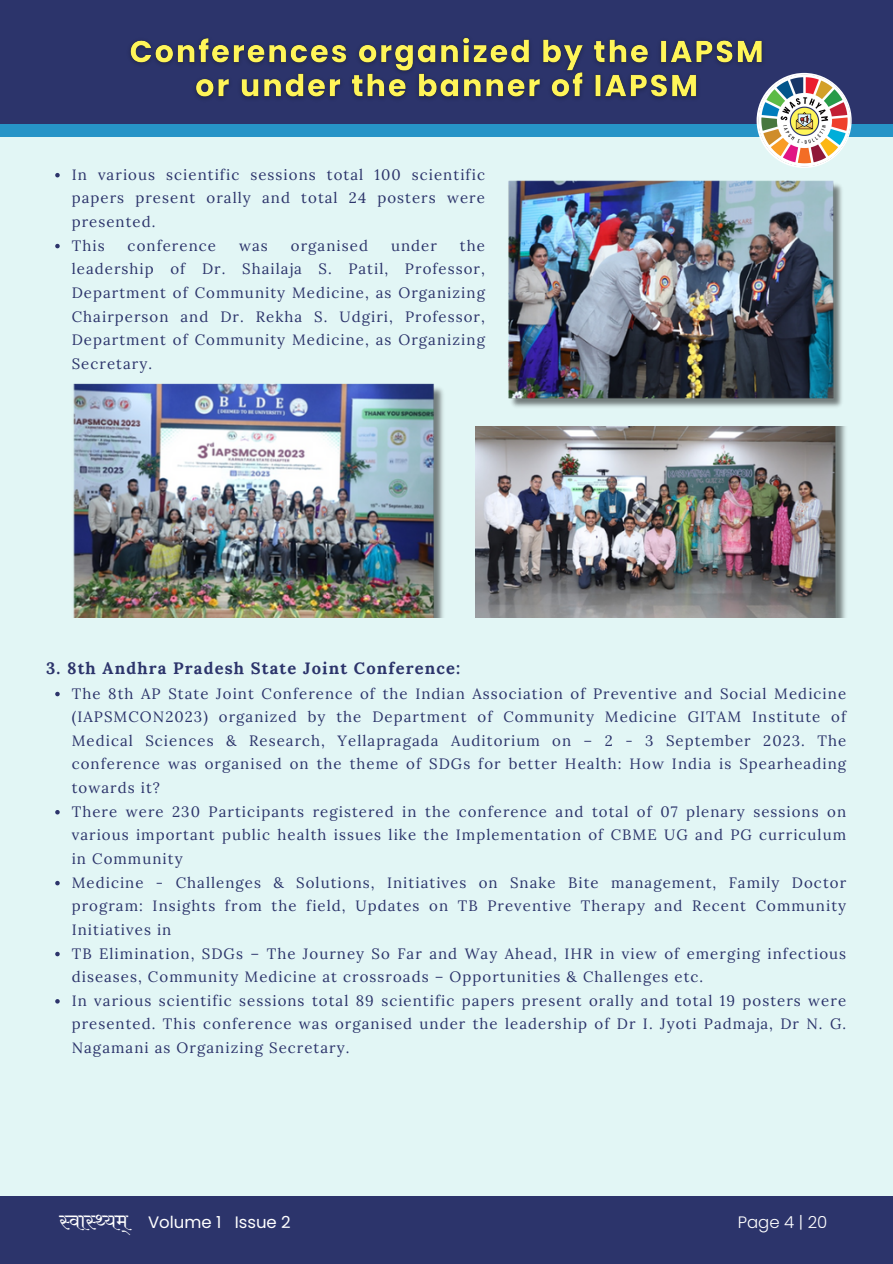
<style>
.page{position:relative;width:893px;height:1264px;background:#fff}
.page>*{position:absolute;margin:0;border:0;box-sizing:border-box;transform-origin:0 0}
.t1{font:19.5px "Amita";color:#fff}
.t2{font:700 16.5px "Lora";letter-spacing:.07em;color:#2c346b}
.t3{font:16.5px "Poppins";color:#fff}
.t4{font:300 16.5px "Poppins";color:#fff}
.t5{font:15px/23.7px "Lora";letter-spacing:.07em;color:#2c346b;text-align:justify}
</style>
<div class="page">
<div style="left:0;top:0;width:892px;height:1263px;background:#e2f6f5"></div>
<div style="left:0;top:1195px;width:892px;height:68px;background:#2c346b"></div>
<img style="left:508px;top:180px;width:334px;height:227px">
<img style="left:73px;top:383px;width:370px;height:234px">
<img style="left:475px;top:426px;width:371px;height:191px">
<div style="left:0;top:0;width:892px;height:137px;background:#2694c7"></div>
<div style="left:0;top:0;width:892px;height:123px;background:#2c346b"></div>
<img style="left:130px;top:37px;width:638px;height:62px">
<svg style="left:55px;top:173px;width:5px;height:4px"></svg>
<svg style="left:55px;top:244px;width:5px;height:4px"></svg>
<svg style="left:55px;top:691px;width:5px;height:5px"></svg>
<svg style="left:55px;top:810px;width:5px;height:4px"></svg>
<svg style="left:55px;top:880px;width:5px;height:5px"></svg>
<svg style="left:55px;top:951px;width:5px;height:5px"></svg>
<svg style="left:55px;top:999px;width:5px;height:4px"></svg>
<img style="left:757px;top:73px;width:94px;height:94px;border-radius:50%">
<p class="t5" style="left:72px;top:162px;width:415px">In various scientific sessions total 100 scientific papers present orally and total 24 posters were presented.</p>
<p class="t5" style="left:72px;top:233px;width:34px">This</p>
<p class="t5" style="left:128px;top:233px;width:90px">conference</p>
<p class="t5" style="left:239px;top:233px;width:30px">was</p>
<p class="t5" style="left:291px;top:233px;width:79px">organised</p>
<p class="t5" style="left:391px;top:233px;width:47px">under</p>
<p class="t5" style="left:72px;top:233px;width:415px;text-indent:388px">the leadership of Dr. Shailaja S. Patil, Professor, Department of Community Medicine, as Organizing Chairperson and Dr. Rekha S. Udgiri, Professor, Department of Community Medicine, as Organizing Secretary.</p>
<h3 class="t2" style="left:46px;top:657px;width:415px">3. 8th Andhra Pradesh State Joint Conference:</h3>
<p class="t5" style="left:72px;top:681px;width:776px">The 8th AP State Joint Conference of the Indian Association of Preventive and Social Medicine (IAPSMCON2023) organized by the Department of Community Medicine GITAM Institute of Medical Sciences &amp; Research, Yellapragada Auditorium on – 2 - 3 September 2023. The conference was organised on the theme of SDGs for better Health: How India is Spearheading towards it?</p>
<p class="t5" style="left:72px;top:799px;width:776px">There were 230 Participants registered in the conference and total of 07 plenary sessions on various important public health issues like the Implementation of CBME UG and PG curriculum in Community</p>
<p class="t5" style="left:72px;top:870px;width:776px">Medicine - Challenges &amp; Solutions, Initiatives on Snake Bite management, Family Doctor program: Insights from the field, Updates on TB Preventive Therapy and Recent Community Initiatives in</p>
<p class="t5" style="left:72px;top:941px;width:775px">TB Elimination, SDGs – The Journey So Far and Way Ahead, IHR in view of emerging infectious diseases, Community Medicine at crossroads – Opportunities &amp; Challenges etc.</p>
<p class="t5" style="left:72px;top:988px;width:775px">In various scientific sessions total 89 scientific papers present orally and total 19 posters were presented. This conference was organised under the leadership of Dr I. Jyoti Padmaja, Dr N. G.<br>Nagamani as Organizing Secretary.</p>
<p class="t1" style="left:60px;top:1210px;width:66px">स्वा स्थ्यम्</p>
<p class="t4" style="left:737px;top:1210px;width:91px">Page 4 | 20</p>
<p class="t3" style="left:148px;top:1210px;width:144px">Volume 1 Issue 2</p>
</div>
